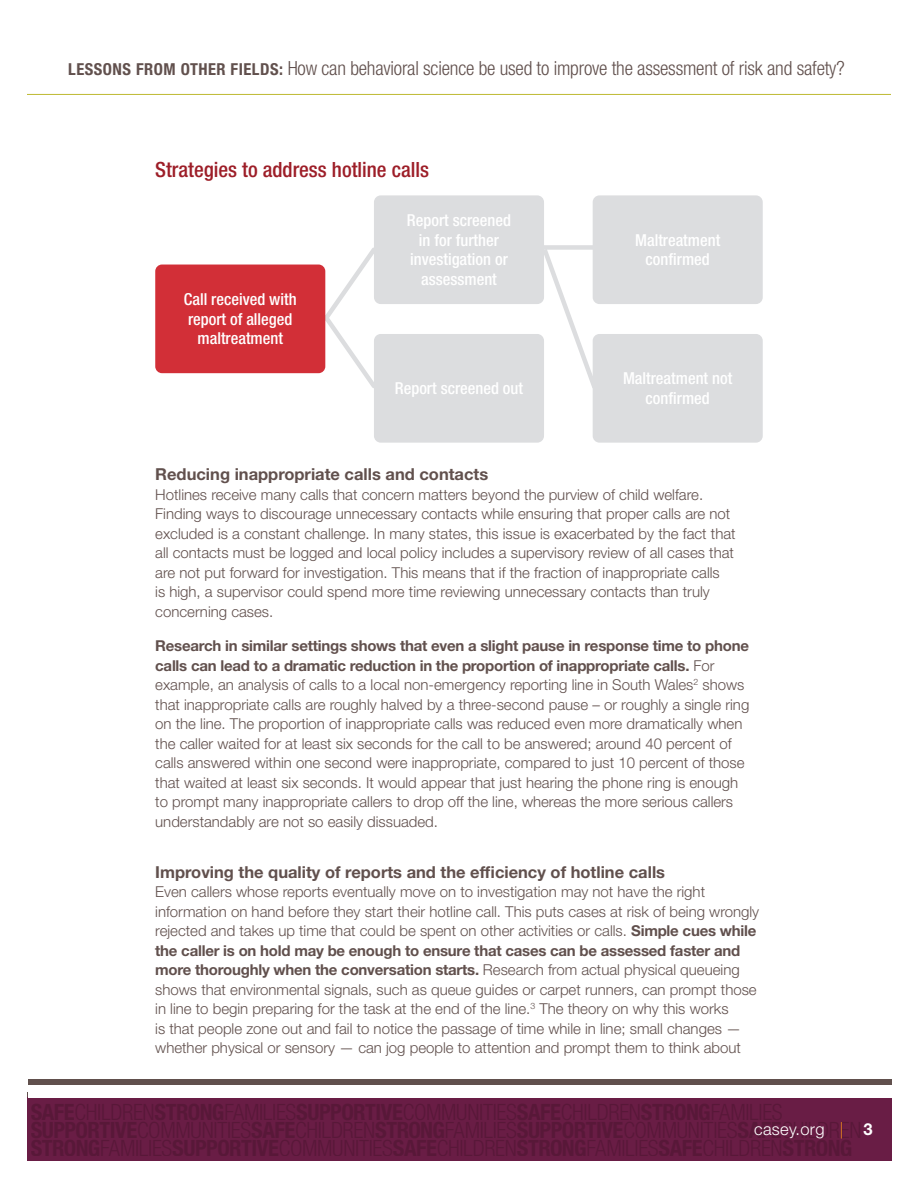
<style>
.page{position:relative;width:918px;height:1188px;background:#fff}
.page>*{position:absolute;margin:0;border:0;box-sizing:border-box;transform-origin:0 0}
.Head_2{font:500 condensed 21px "Helvetica Neue LT Std";color:#9d1e28}
.t1{font:300 condensed 19.5px "Helvetica Neue LT Std";letter-spacing:-.01em;color:#61504d}
.Head_2-2{font:500 condensed 16.5px/19.5px "Helvetica Neue LT Std";color:#fff;text-align:center}
.Head_3{font:700 16.5px "Helvetica Neue LT Std";color:#61504d}
.t2{font:300 16.5px "Helvetica Neue LT Std";letter-spacing:.02em;color:#fff}
.body{font:300 15px/19.5px "Helvetica Neue LT Std";color:#61504d}
.s1{font-weight:700;font-size:16.5px}
.s2{font-weight:700}
.s3{color:#f28a20}
</style>
<div class="page">
<hr style="left:27px;top:94px;width:864px;height:1px;background:#beb931">
<div style="left:27px;top:1098px;width:864px;height:63px;background:#691d45"></div>
<div style="left:28px;top:1079px;width:864px;height:7px;background:#61504d"></div>
<svg style="left:541px;top:244px;width:56px;height:149px"></svg>
<div style="left:538px;top:245px;width:67px;height:5px;background:#dcdddf"></div>
<svg style="left:320px;top:247px;width:57px;height:141px"></svg>
<div style="left:155px;top:265px;width:170px;height:108px;background:#d22f37;border-radius:7px"></div>
<div style="left:374px;top:195px;width:170px;height:109px;background:#dcdddf;border-radius:7px"></div>
<div style="left:374px;top:334px;width:170px;height:109px;background:#dcdddf;border-radius:7px"></div>
<div style="left:593px;top:195px;width:170px;height:109px;background:#dcdddf;border-radius:7px"></div>
<div style="left:593px;top:334px;width:170px;height:109px;background:#dcdddf;border-radius:7px"></div>
<h2 class="t1" style="left:68px;top:57px;width:778px"><span class="s1">LESSONS FROM OTHER FIELDS:</span> How can behavioral science be used to improve the assessment of risk and safety?</h2>
<p class="Head_2" style="left:155px;top:157px;width:275px">Strategies to address hotline calls</p>
<p class="Head_2-2" style="left:184px;top:289px;width:114px">Call received with report of alleged maltreatment</p>
<p class="Head_2-2" style="left:407px;top:211px;width:106px">Report screened in for further investigation or assessment</p>
<p class="Head_2-2" style="left:395px;top:378px;width:130px">Report screened out</p>
<p class="Head_2-2" style="left:635px;top:230px;width:87px">Maltreatment confirmed</p>
<p class="Head_2-2" style="left:623px;top:369px;width:111px">Maltreatment not confirmed</p>
<p class="Head_3" style="left:155px;top:464px;width:334px">Reducing inappropriate calls and contacts</p>
<p class="body" style="left:155px;top:484px;width:582px">Hotlines receive many calls that concern matters beyond the purview of child welfare.<br>Finding ways to discourage unnecessary contacts while ensuring that proper calls are not excluded is a constant challenge. In many states, this issue is exacerbated by the fact that all contacts must be logged and local policy includes a supervisory review of all cases that are not put forward for investigation. This means that if the fraction of inappropriate calls<br>is high, a supervisor could spend more time reviewing unnecessary contacts than truly concerning cases.</p>
<p class="body" style="left:155px;top:636px;width:596px"><span class="s2">Research in similar settings shows that even a slight pause in response time to phone calls can lead to a dramatic reduction in the proportion of inappropriate calls.</span> For example, an analysis of calls to a local non-emergency reporting line in South Wales<sup>2</sup> shows that inappropriate calls are roughly halved by a three-second pause – or roughly a single ring on the line. The proportion of inappropriate calls was reduced even more dramatically when the caller waited for at least six seconds for the call to be answered; around 40 percent of calls answered within one second were inappropriate, compared to just 10 percent of those that waited at least six seconds. It would appear that just hearing the phone ring is enough to prompt many inappropriate callers to drop off the line, whereas the more serious callers understandably are not so easily dissuaded.</p>
<p class="Head_3" style="left:155px;top:861px;width:511px">Improving the quality of reports and the efficiency of hotline calls</p>
<p class="body" style="left:155px;top:882px;width:606px">Even callers whose reports eventually move on to investigation may not have the right information on hand before they start their hotline call. This puts cases at risk of being wrongly rejected and takes up time that could be spent on other activities or calls. <span class="s2">Simple cues while the caller is on hold may be enough to ensure that cases can be assessed faster and more thoroughly when the conversation starts.</span> Research from actual physical queueing shows that environmental signals, such as queue guides or carpet runners, can prompt those in line to begin preparing for the task at the end of the line.<sup>3</sup> The theory on why this works<br>is that people zone out and fail to notice the passage of time while in line; small changes — whether physical or sensory — can jog people to attention and prompt them to think about</p>
<p class="t2" style="left:754px;top:1119px;width:120px">casey.org <span class="s3">|</span> <span class="s2">3</span></p>
</div>
